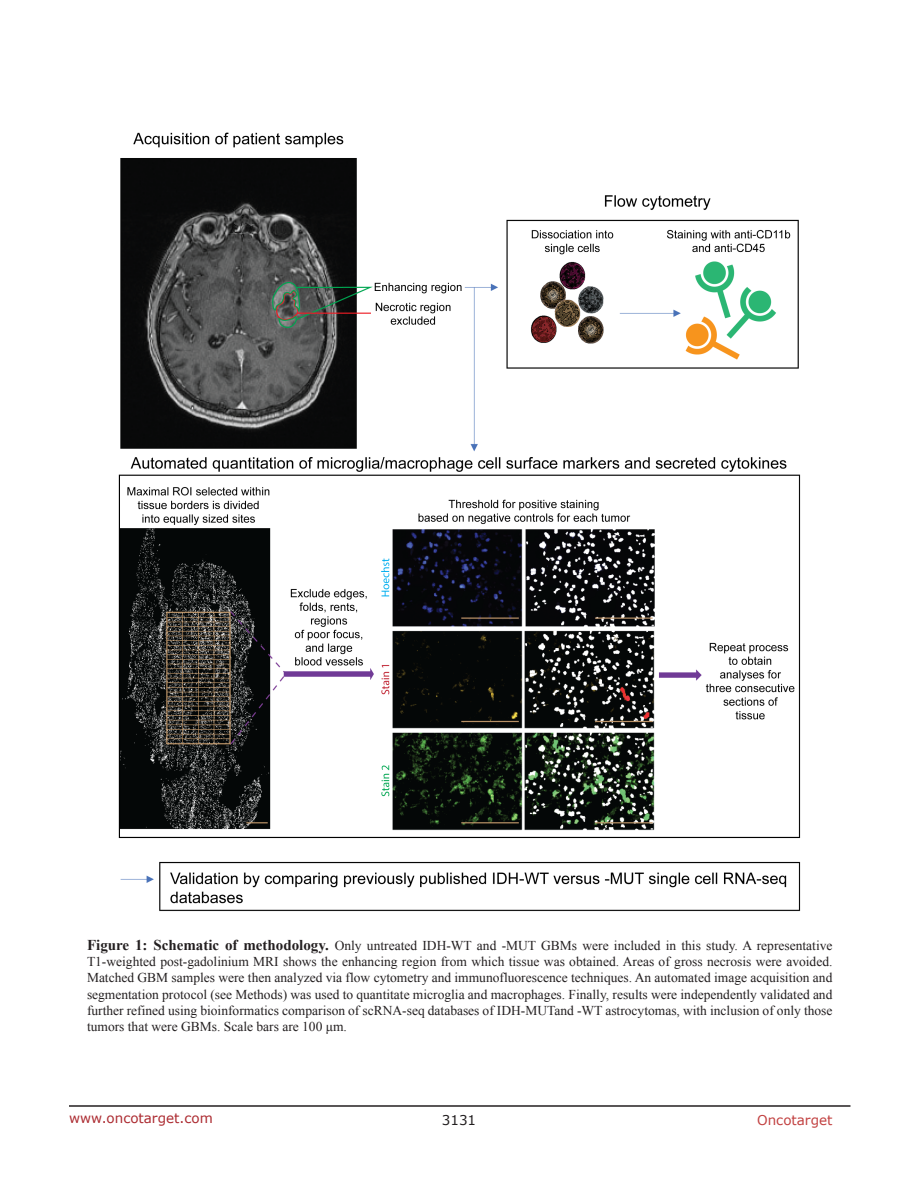
<style>
.page{position:relative;width:918px;height:1188px;background:#fff}
.page>*{position:absolute;margin:0;border:0;box-sizing:border-box;transform-origin:0 0}
.figuretext{font:13.5px/16.2px "Times New Roman";color:#231f20;text-align:justify}
.t1{font:13.5px "Verdana";color:#ac2b31}
.t2{font:13.5px "Verdana";color:#c24141}
.t3{font:13.5px "Verdana";color:#231f20}
.s1{font-weight:700;font-size:15px}
</style>
<div class="page">
<hr style="left:69px;top:1105px;width:781px;height:2px;background:#231f20">
<img style="left:118px;top:132px;width:683px;height:780px">
<p class="figuretext" style="left:87px;top:937px;width:747px"><span class="s1">Figure 1: Schematic of methodology.</span> Only untreated IDH-WT and -MUT GBMs were included in this study. A representative T1-weighted post-gadolinium MRI shows the enhancing region from which tissue was obtained. Areas of gross necrosis were avoided.<br>Matched GBM samples were then analyzed via flow cytometry and immunofluorescence techniques. An automated image acquisition and segmentation protocol (see Methods) was used to quantitate microglia and macrophages. Finally, results were independently validated and further refined using bioinformatics comparison of scRNA-seq databases of IDH-MUTand -WT astrocytomas, with inclusion of only those tumors that were GBMs. Scale bars are 100 μm.</p>
<p class="t1" style="left:69px;top:1109px;width:145px">www.oncotarget.com</p>
<p class="t3" style="left:442px;top:1111px;width:36px">3131</p>
<p class="t2" style="left:757px;top:1111px;width:77px">Oncotarget</p>
</div>
